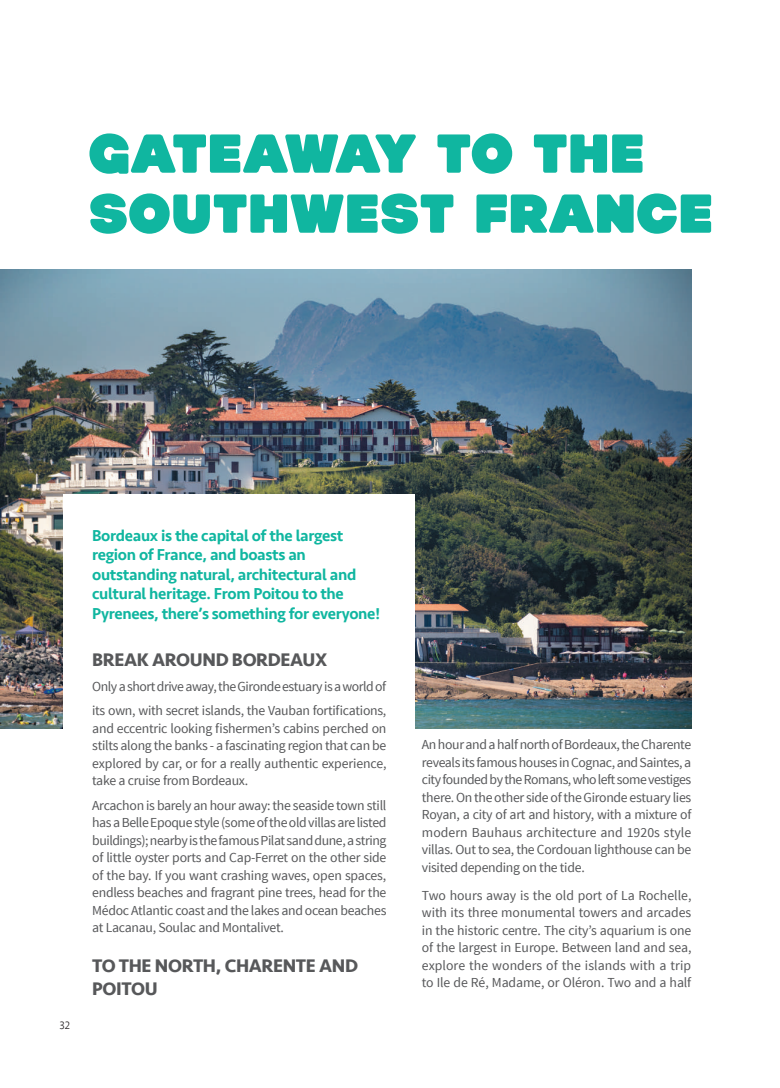
<style>
.page{position:relative;width:780px;height:1088px;background:#fff}
.page>*{position:absolute;margin:0;border:0;box-sizing:border-box;transform-origin:0 0}
.t1{font:700 56.25px/60px "Hammer";letter-spacing:.01em;color:#10b6a0}
.t2{font:700 18.75px/22.5px "Seravek";letter-spacing:-.02em;color:#57585a}
.t3{font:500 16.25px/19.5px "Seravek";letter-spacing:-.02em;color:#10b6a0}
.t4{font:13.75px/17.5px "Source Sans Pro";letter-spacing:-.02em;color:#57585a;text-align:justify}
.t5{font:300 11.25px "Seravek";color:#231f20}
</style>
<div class="page">
<img style="left:0;top:269px;width:691px;height:459px">
<div style="left:64px;top:494px;width:351px;height:505px;background:#fff"></div>
<h1 class="t1" style="left:89px;top:124px;width:625px">GATEAWAY TO THE<br>SOUTHWEST FRANCE</h1>
<p class="t5" style="left:59px;top:1019px;width:12px">32</p>
<p class="t3" style="left:92px;top:525px;width:290px">Bordeaux is the capital of the largest region of France, and boasts an outstanding natural, architectural and cultural heritage. From Poitou to the Pyrenees, there’s something for everyone!</p>
<h2 class="t2" style="left:92px;top:648px;width:237px">BREAK AROUND BORDEAUX</h2>
<p class="t4" style="left:92px;top:674px;width:296px;line-height:24.6px">Only a short drive away, the Gironde estuary is a world of its own, with secret islands, the Vauban fortifications,</p>
<p class="t4" style="left:92px;top:719px;width:296px">and eccentric looking fishermen’s cabins perched on stilts along the banks - a fascinating region that can be explored by car, or for a really authentic experience, take a cruise from Bordeaux.</p>
<p class="t4" style="left:92px;top:796px;width:296px">Arcachon is barely an hour away: the seaside town still has a Belle Epoque style (some of the old villas are listed buildings); nearby is the famous Pilat sand dune, a string of little oyster ports and Cap-Ferret on the other side of the bay. If you want crashing waves, open spaces, endless beaches and fragrant pine trees, head for the Médoc Atlantic coast and the lakes and ocean beaches at Lacanau, Soulac and Montalivet.</p>
<h2 class="t2" style="left:92px;top:954px;width:267px">TO THE NORTH, CHARENTE AND<br>POITOU</h2>
<p class="t4" style="left:422px;top:736px;width:271px">An hour and a half north of Bordeaux, the Charente reveals its famous houses in Cognac, and Saintes, a city founded by the Romans, who left some vestiges there. On the other side of the Gironde estuary lies Royan, a city of art and history, with a mixture of modern Bauhaus architecture and 1920s style villas. Out to sea, the Cordouan lighthouse can be visited depending on the tide.</p>
<p class="t4" style="left:422px;top:887px;width:271px">Two hours away is the old port of La Rochelle, with its three monumental towers and arcades in the historic centre. The city’s aquarium is one of the largest in Europe. Between land and sea, explore the wonders of the islands with a trip to Ile de Ré, Madame, or Oléron. Two and a half</p>
</div>
